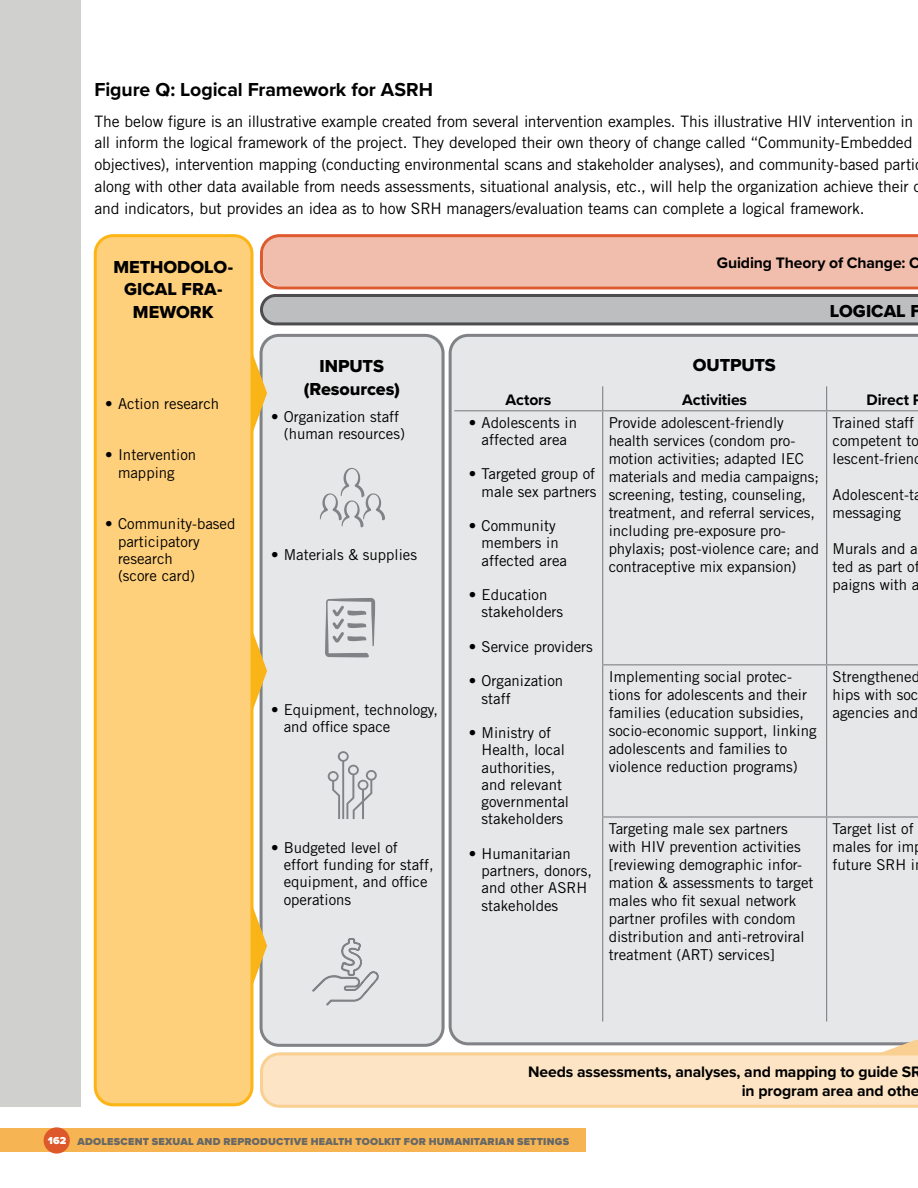
<style>
.page{position:relative;width:918px;height:1188px;background:#fff}
.page>*{position:absolute;margin:0;border:0;box-sizing:border-box;transform-origin:0 0}
.t1{font:700 19.5px "Proxima Nova";letter-spacing:-.005em;color:#000}
.t2{font:18px/22.5px "Proxima Nova Extrabld";color:#000;text-align:center}
.t3{font:15.75px/21.8px "Trade Gothic LT Std";letter-spacing:-.01em;color:#000}
.t4{font:700 15.75px/19.5px "Proxima Nova";letter-spacing:-.005em;color:#000;text-align:right}
.t5{font:15px/18px "Trade Gothic LT Std";color:#000}
.t6{font:900 10.5px "Proxima Nova";letter-spacing:.025em;color:#666767}
.s1{color:#fff}
</style>
<div class="page">
<div style="left:0;top:0;width:81px;height:1107px;background:#d0d1cf"></div>
<div style="left:0;top:1129px;width:586px;height:23px;background:#f6b452"></div>
<div style="left:44px;top:1127px;width:26px;height:27px;background:#dd582b;border-radius:50%"></div>
<div style="left:94px;top:236px;width:159px;height:870px;background:#ffd07b;border-radius:18px"></div>
<div style="left:260px;top:334px;width:185px;height:711px;background:#e6e7e8;border-radius:18px"></div>
<div style="left:260px;top:334px;width:185px;height:713px;border:3px solid #808285;border-radius:18px"></div>
<div style="left:94px;top:234px;width:159px;height:872px;border:3px solid #fcb515;border-radius:18px"></div>
<div style="left:449px;top:334px;width:469px;height:706px;background:#e6e7e8"></div>
<svg style="left:260px;top:234px;width:658px;height:91px;background:#d7b3a8"></svg>
<svg style="left:320px;top:468px;width:65px;height:60px"></svg>
<svg style="left:312px;top:938px;width:66px;height:68px"></svg>
<svg style="left:328px;top:751px;width:49px;height:68px"></svg>
<svg style="left:325px;top:598px;width:50px;height:59px"></svg>
<svg style="left:253px;top:354px;width:14px;height:78px"></svg>
<svg style="left:260px;top:1040px;width:658px;height:68px;background:#f5e0c4"></svg>
<svg style="left:253px;top:632px;width:14px;height:78px"></svg>
<svg style="left:253px;top:907px;width:14px;height:78px"></svg>
<h1 class="t1" style="left:94px;top:75px;width:340px">Figure Q: Logical Framework for ASRH</h1>
<p class="t3" style="left:94px;top:110px;width:829px">The below figure is an illustrative example created from several intervention examples. This illustrative HIV intervention in all inform the logical framework of the project. They developed their own theory of change called “Community-Embedded objectives), intervention mapping (conducting environmental scans and stakeholder analyses), and community-based parti along with other data available from needs assessments, situational analysis, etc., will help the organization achieve their d and indicators, but provides an idea as to how SRH managers/evaluation teams can complete a logical framework.</p>
<p class="t2" style="left:113px;top:255px;width:121px">METHODOLO-<br>GICAL FRA-<br>MEWORK</p>
<p class="t5" style="left:105px;top:394px;width:115px">• Action research</p>
<p class="t5" style="left:105px;top:446px;width:93px;line-height:17.2px;text-align:center">• Intervention mapping</p>
<p class="t5" style="left:118px;top:515px;width:119px;line-height:17.2px;text-indent:-13px">• Community-based participatory research<br>(score card)</p>
<p class="t2" style="left:304px;top:355px;width:98px">INPUTS (Resources)</p>
<p class="t5" style="left:284px;top:407px;width:123px;line-height:17.2px;text-indent:-13px">• Organization staff (human resources)</p>
<p class="t5" style="left:271px;top:545px;width:148px">• Materials &amp; supplies</p>
<p class="t5" style="left:284px;top:701px;width:156px;line-height:17.2px;text-indent:-13px">• Equipment, technology, and office space</p>
<p class="t5" style="left:284px;top:839px;width:151px;line-height:17.2px;text-indent:-13px">• Budgeted level of effort funding for staff, equipment, and office operations</p>
<p class="t4" style="left:717px;top:253px;width:205px">Guiding Theory of Change: C</p>
<p class="t2" style="left:830px;top:299px;width:92px">LOGICAL F</p>
<p class="t2" style="left:693px;top:353px;width:84px">OUTPUTS</p>
<p class="t4" style="left:506px;top:389px;width:47px">Actors</p>
<p class="t4" style="left:682px;top:389px;width:66px">Activities</p>
<p class="t4" style="left:866px;top:389px;width:44px">Direct</p>
<p class="t5" style="left:469px;top:413px;width:110px;line-height:17.2px;text-align:center">• Adolescents in affected area</p>
<p class="t5" style="left:469px;top:465px;width:129px;line-height:17.2px;text-align:right">• Targeted group of male sex partners</p>
<p class="t5" style="left:482px;top:517px;width:87px;line-height:17.2px;text-indent:-13px">• Community members in affected area</p>
<p class="t5" style="left:482px;top:586px;width:83px;line-height:17.2px;text-indent:-13px">• Education stakeholders</p>
<p class="t5" style="left:469px;top:637px;width:125px">• Service providers</p>
<p class="t5" style="left:482px;top:672px;width:83px;line-height:17.2px;text-indent:-13px">• Organization staff</p>
<p class="t5" style="left:482px;top:724px;width:89px;line-height:17.2px;text-indent:-13px">• Ministry of<br>Health, local authorities, and relevant governmental stakeholders</p>
<p class="t5" style="left:482px;top:845px;width:112px;line-height:17.2px;text-indent:-13px">• Humanitarian partners, donors, and other ASRH stakeholdes</p>
<p class="t5" style="left:609px;top:413px;width:212px">Provide adolescent-friendly health services (condom pro&shy;motion activities; adapted IEC materials and media campaigns; screening, testing, counseling, treatment, and referral services, including pre-exposure pro&shy;phylaxis; post-violence care; and contraceptive mix expansion)</p>
<p class="t5" style="left:833px;top:413px;width:88px">Trained staff competent to lescent-frien</p>
<p class="t5" style="left:833px;top:485px;width:91px">Adolescent-ta messaging</p>
<p class="t5" style="left:833px;top:539px;width:89px">Murals and a ted as part of paigns with a</p>
<p class="t5" style="left:609px;top:667px;width:209px">Implementing social protec&shy;tions for adolescents and their families (education subsidies, socio-economic support, linking adolescents and families to violence reduction programs)</p>
<p class="t5" style="left:833px;top:667px;width:89px;text-align:justify">Strengthened hips with soc agencies and</p>
<p class="t5" style="left:609px;top:819px;width:206px">Targeting male sex partners with HIV prevention activities [reviewing demographic infor&shy;mation &amp; assessments to target males who fit sexual network partner profiles with condom distribution and anti-retroviral treatment (ART) services]</p>
<p class="t5" style="left:833px;top:819px;width:84px;text-align:justify">Target list of males for im future SRH i</p>
<p class="t4" style="left:528px;top:1061px;width:395px">Needs assessments, analyses, and mapping to guide SR in program area and othe</p>
<p class="t6" style="left:48px;top:1134px;width:523px"><span class="s1">162</span> ADOLESCENT SEXUAL AND REPRODUCTIVE HEALTH TOOLKIT FOR HUMANITARIAN SETTINGS</p>
</div>
